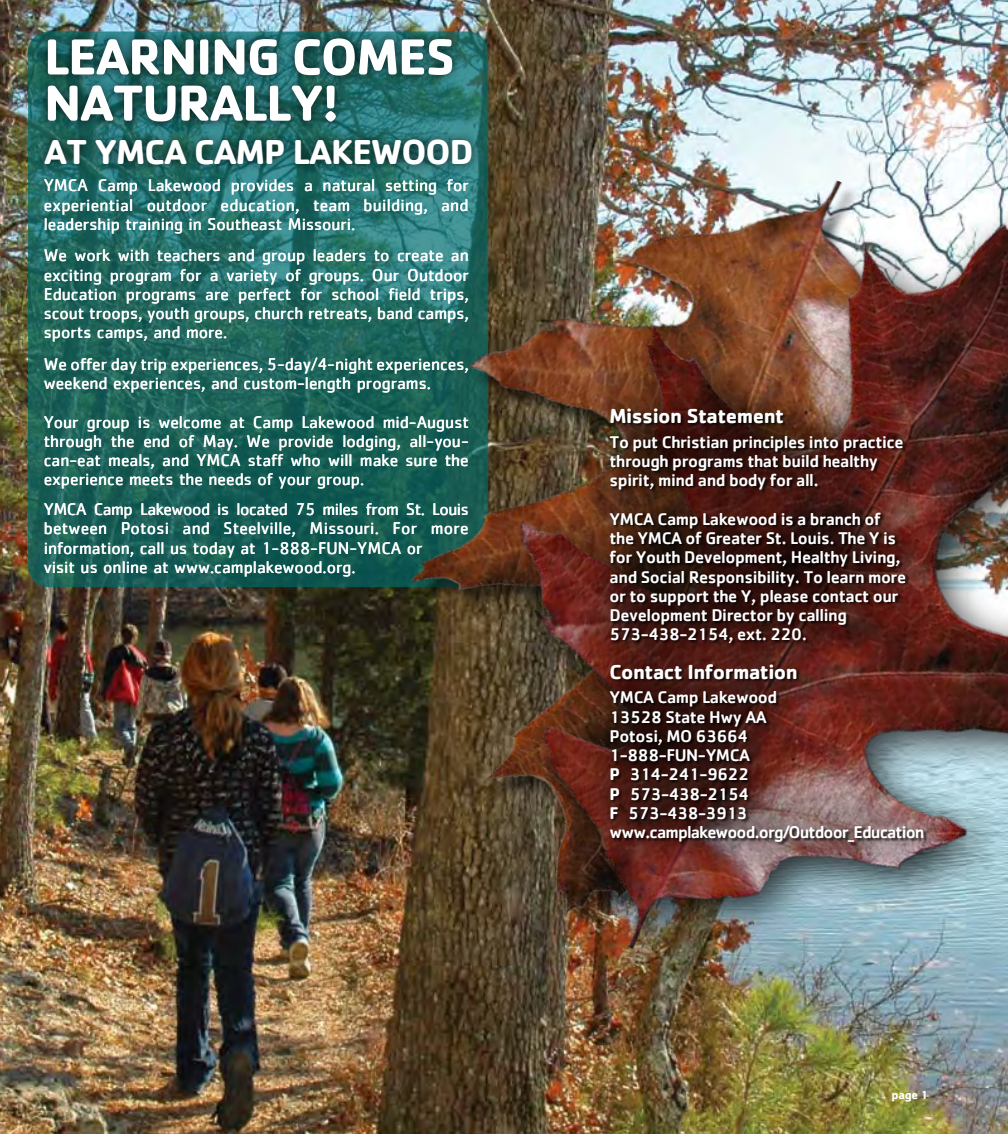
<style>
.page{position:relative;width:1008px;height:1134px;background:#fff}
.page>*{position:absolute;margin:0;border:0;box-sizing:border-box;transform-origin:0 0}
.t1{font:700 52.5px/46.2px "Cachet";letter-spacing:-.025em;color:#fff}
.t2{font:700 35.7px "Cachet";letter-spacing:-.025em;color:#fff}
.t3{font:700 21px "Cachet";letter-spacing:-.025em;color:#fff}
.t4{font:17.5px/19.2px "Cachet";color:#fff;text-align:justify}
.t5{font:500 17.5px/19.2px "Cachet";letter-spacing:-.025em;color:#fff}
.t6{font:700 12.25px "Cachet";color:#fff}
.s1{font-weight:700}
</style>
<div class="page">
<img style="left:0;top:0;width:1008px;height:1134px">
<svg style="left:28px;top:32px;width:460px;height:555px"></svg>
<div style="left:34px;top:28px;width:449px;height:147px;background:#000;opacity:.75"></div>
<img style="left:276px;top:75px;width:78px;height:974px">
<img style="left:354px;top:67px;width:654px;height:1051px">
<div style="left:567px;top:366px;width:398px;height:518px;background:#000;opacity:.75"></div>
<h1 class="t1" style="left:44px;top:32px;width:412px">LEARNING COMES<br>NATURALLY!</h1>
<h2 class="t2" style="left:44px;top:128px;width:431px">AT YMCA CAMP LAKEWOOD</h2>
<p class="t4" style="left:44px;top:176px;width:427px">YMCA Camp Lakewood provides a natural setting for experiential outdoor education, team building, and leadership training in Southeast Missouri.</p>
<p class="t4" style="left:44px;top:246px;width:427px">We work with teachers and group leaders to create an exciting program for a variety of groups. Our Outdoor Education programs are perfect for school field trips, scout troops, youth groups, church retreats, band camps, sports camps, and more.</p>
<p class="t4" style="left:44px;top:354px;width:427px">We offer day trip experiences, 5-day/4-night experiences, weekend experiences, and custom-length programs.</p>
<p class="t4" style="left:44px;top:412px;width:427px">Your group is welcome at Camp Lakewood mid-August through the end of May. We provide lodging, all-you&shy;can-eat meals, and YMCA staff who will make sure the experience meets the needs of your group.</p>
<p class="t4" style="left:44px;top:499px;width:427px;text-align:left">YMCA Camp Lakewood is located 75 miles from St. Louis between Potosi and Steelville, Missouri. For more information, call us today at 1-888-FUN-YMCA or<br>visit us online at www.camplakewood.org.</p>
<p class="t3" style="left:610px;top:403px;width:176px">Mission Statement</p>
<p class="t5" style="left:610px;top:432px;width:296px">To put Christian principles into practice through programs that build healthy spirit, mind and body for all.</p>
<p class="t5" style="left:610px;top:509px;width:298px">YMCA Camp Lakewood is a branch of the YMCA of Greater St. Louis. The Y is for Youth Development, Healthy Living, and Social Responsibility. To learn more or to support the Y, please contact our Development Director by calling 573-438-2154, ext. 220.</p>
<p class="t3" style="left:610px;top:658px;width:190px">Contact Information</p>
<p class="t5" style="left:610px;top:687px;width:316px">YMCA Camp Lakewood<br>13528 State Hwy AA<br>Potosi, MO 63664<br>1-888-FUN-YMCA<br><span class="s1">P</span> 314-241-9622<br><span class="s1">P</span> 573-438-2154<br><span class="s1">F</span> 573-438-3913 www.camplakewood.org/Outdoor_Education</p>
<p class="t6" style="left:892px;top:1087px;width:38px">page 1</p>
</div>
